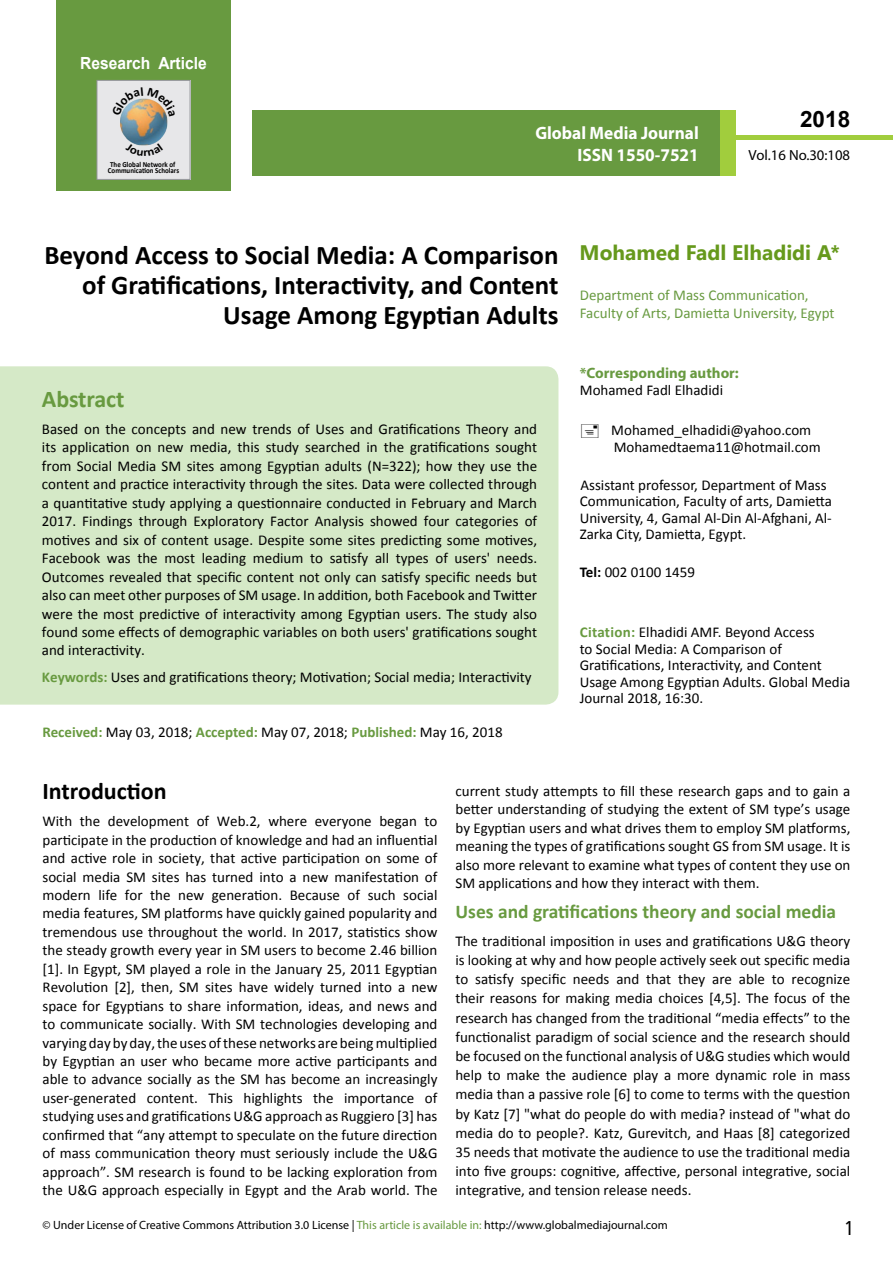
<style>
.page{position:relative;width:893px;height:1263px;background:#fff}
.page>*{position:absolute;margin:0;border:0;box-sizing:border-box;transform-origin:0 0}
.t1{font:700 27px/29.7px "Calibri";color:#000;text-align:right}
.t2{font:25.5px "Tunga";color:#000}
.t3{font:700 24px "Calibri";color:#000}
.t4{font:700 24px "Calibri";letter-spacing:-.005em;color:#689a40}
.t5{font:700 22.5px "Arial";color:#000}
.t6{font:700 21px "Segoe UI";color:#66991c}
.t7{font:700 19.5px "Calibri";color:#689a40}
.t8{font:700 18px/21.6px "Myriad Pro";color:#fff;text-align:right;scale:.96 1}
.t9{font:700 16.8px "Arial";color:#fff;scale:.93 1}
.t10{font:15px/18.5px "Calibri";color:#000;text-align:justify}
.t11{font:15px/17.4px "Calibri";color:#689a40}
.t12{font:700 15px "Myriad Pro";color:#689a40}
.t13{font:14.7px "Myriad Pro";color:#000}
.t14{font:12px "Myriad Pro";color:#000}
.t15{font:700 7.65px/6.6px "Calibri";color:#000;scale:.9 1}
.s1{font-weight:700;color:#689a40}
.s2{font-weight:700}
.s3{color:#689a40}
</style>
<div class="page">
<div style="left:252px;top:110px;width:469px;height:66px;background:#689a40"></div>
<div style="left:720px;top:110px;width:16px;height:66px;background:#a1cd3d"></div>
<div style="left:56px;top:0;width:175px;height:190px;background:#689a40"></div>
<div style="left:736px;top:135px;width:157px;height:5px;background:#a1cd3d"></div>
<div style="left:97px;top:80px;width:93px;height:99px;background:#e7e7e9"></div>
<img style="left:120px;top:116px;width:48px;height:27px">
<div style="left:97px;top:80px;width:93px;height:99px;border:1px solid #939598"></div>
<div style="left:0;top:366px;width:558px;height:339px;background:#d5e9c7"></div>
<svg style="left:121px;top:98px;width:46px;height:18px"></svg>
<svg style="left:133px;top:143px;width:22px;height:3px"></svg>
<p class="t9" style="left:80px;top:52px;width:138px">Research Article</p>
<p class="t15" style="left:108px;top:161px;width:81px">The Global Network of<br>Communication Scholars</p>
<p class="t8" style="left:535px;top:122px;width:172px">Global Media Journal<br>ISSN 1550-7521</p>
<h3 class="t5" style="left:800px;top:104px;width:52px">2018</h3>
<p class="t13" style="left:749px;top:146px;width:103px">Vol.16 No.30:108</p>
<h1 class="t1" style="left:44px;top:241px;width:516px">Beyond Access to Social Media: A Comparison of Gratifications, Interactivity, and Content<br>Usage Among Egyptian Adults</h1>
<h3 class="t4" style="left:42px;top:384px;width:84px">Abstract</h3>
<p class="t10" style="left:42px;top:420px;width:497px">Based on the concepts and new trends of Uses and Gratifications Theory and its application on new media, this study searched in the gratifications sought from Social Media SM sites among Egyptian adults (N=322); how they use the content and practice interactivity through the sites. Data were collected through a quantitative study applying a questionnaire conducted in February and March 2017. Findings through Exploratory Factor Analysis showed four categories of motives and six of content usage. Despite some sites predicting some motives, Facebook was the most leading medium to satisfy all types of users' needs.<br>Outcomes revealed that specific content not only can satisfy specific needs but also can meet other purposes of SM usage. In addition, both Facebook and Twitter were the most predictive of interactivity among Egyptian users. The study also found some effects of demographic variables on both users' gratifications sought and interactivity.</p>
<p class="t10" style="left:42px;top:668px;width:491px"><span class="s1">Keywords:</span> Uses and gratifications theory; Motivation; Social media; Interactivity</p>
<p class="t10" style="left:43px;top:723px;width:462px"><span class="s1">Received:</span> May 03, 2018; <span class="s1">Accepted:</span> May 07, 2018; <span class="s1">Published:</span> May 16, 2018</p>
<h3 class="t6" style="left:580px;top:237px;width:262px">Mohamed Fadl Elhadidi A*</h3>
<p class="t11" style="left:580px;top:287px;width:256px">Department of Mass Communication,<br>Faculty of Arts, Damietta University, Egypt</p>
<p class="t12" style="left:580px;top:363px;width:161px">*Corresponding author:</p>
<p class="t10" style="left:580px;top:381px;width:145px">Mohamed Fadl Elhadidi</p>
<p class="t10" style="left:611px;top:422px;width:211px;line-height:16.5px">Mohamed_elhadidi@yahoo.com<br>Mohamedtaema11@hotmail.com</p>
<p class="t10" style="left:580px;top:477px;width:254px;line-height:16.4px;text-align:left">Assistant professor, Department of Mass Communication, Faculty of arts, Damietta University, 4, Gamal Al-Din Al-Afghani, Al-Zarka City, Damietta, Egypt.</p>
<p class="t10" style="left:580px;top:563px;width:117px"><span class="s2">Tel:</span> 002 0100 1459</p>
<p class="t10" style="left:580px;top:624px;width:272px;line-height:16.5px;text-align:left"><span class="s1">Citation:</span> Elhadidi AMF. Beyond Access<br>to Social Media: A Comparison of Gratifications, Interactivity, and Content Usage Among Egyptian Adults. Global Media Journal 2018, 16:30.</p>
<h3 class="t3" style="left:43px;top:776px;width:126px">Introduction</h3>
<p class="t10" style="left:43px;top:812px;width:396px">With the development of Web.2, where everyone began to participate in the production of knowledge and had an influential and active role in society, that active participation on some of social media SM sites has turned into a new manifestation of modern life for the new generation. Because of such social media features, SM platforms have quickly gained popularity and tremendous use throughout the world. In 2017, statistics show the steady growth every year in SM users to become 2.46 billion [1]. In Egypt, SM played a role in the January 25, 2011 Egyptian Revolution [2], then, SM sites have widely turned into a new space for Egyptians to share information, ideas, and news and to communicate socially. With SM technologies developing and varying day by day, the uses of these networks are being multiplied by Egyptian an user who became more active participants and able to advance socially as the SM has become an increasingly user-generated content. This highlights the importance of studying uses and gratifications U&amp;G approach as Ruggiero [3] has confirmed that “any attempt to speculate on the future direction of mass communication theory must seriously include the U&amp;G approach”. SM research is found to be lacking exploration from the U&amp;G approach especially in Egypt and the Arab world. The</p>
<p class="t10" style="left:455px;top:782px;width:396px">current study attempts to fill these research gaps and to gain a better understanding of studying the extent of SM type’s usage by Egyptian users and what drives them to employ SM platforms, meaning the types of gratifications sought GS from SM usage. It is also more relevant to examine what types of content they use on SM applications and how they interact with them.</p>
<h3 class="t7" style="left:456px;top:899px;width:382px">Uses and gratifications theory and social media</h3>
<p class="t10" style="left:455px;top:931px;width:396px;line-height:19.2px">The traditional imposition in uses and gratifications U&amp;G theory is looking at why and how people actively seek out specific media to satisfy specific needs and that they are able to recognize their reasons for making media choices [4,5]. The focus of the research has changed from the traditional “media effects” to the functionalist paradigm of social science and the research should be focused on the functional analysis of U&amp;G studies which would help to make the audience play a more dynamic role in mass media than a passive role [6] to come to terms with the question by Katz [7] "what do people do with media? instead of "what do media do to people?. Katz, Gurevitch, and Haas [8] categorized 35 needs that motivate the audience to use the traditional media into five groups: cognitive, affective, personal integrative, social integrative, and tension release needs.</p>
<p class="t14" style="left:43px;top:1218px;width:627px">© Under License of Creative Commons Attribution 3.0 License | <span class="s3">This article is available in:</span> http://www.globalmediajournal.com</p>
<h2 class="t2" style="left:846px;top:1211px;width:9px">1</h2>
</div>
